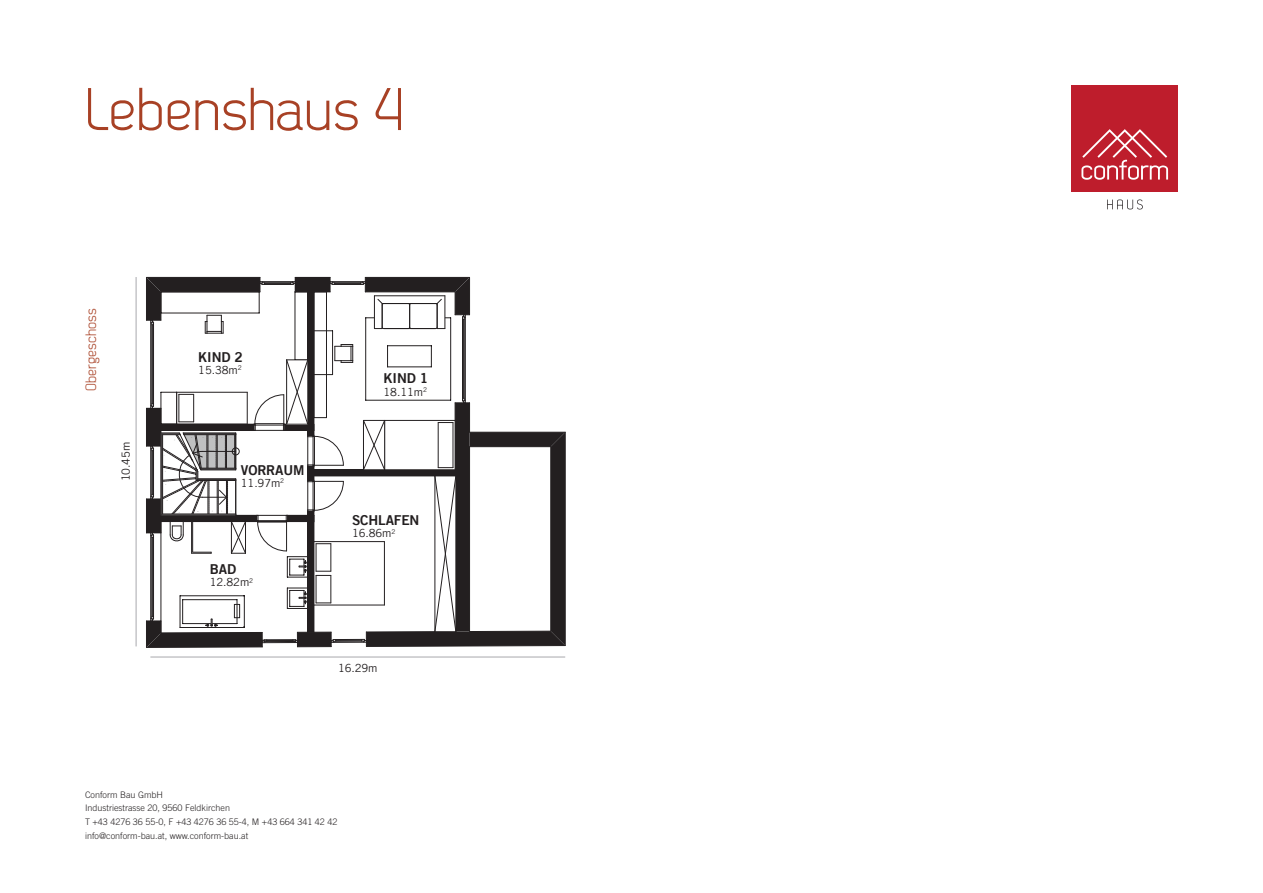
<style>
.page{position:relative;width:1263px;height:893px;background:#fff}
.page>*{position:absolute;margin:0;border:0;box-sizing:border-box;transform-origin:0 0}
.t1{font:60px "Dekar";color:#a84125}
.t2{font:15px "Dekar";color:#a84125}
.t3{font:13.65px "Trade Gothic LT Bold Two";letter-spacing:-.01em;color:#231f20}
.t4{font:11.25px "Trade Gothic LT";letter-spacing:-.01em;color:#231f20}
.t5{font:300 9px/13.8px "Trade Gothic LT Std";color:#231f20}
</style>
<div class="page">
<div style="left:1071px;top:85px;width:107px;height:106px;background:#be1d2c"></div>
<svg style="left:1081px;top:129px;width:87px;height:51px"></svg>
<svg style="left:1107px;top:199px;width:36px;height:11px"></svg>
<hr style="left:326px;top:292px;width:1px;height:126px;background:#231f20">
<hr style="left:332px;top:331px;width:1px;height:44px;background:#231f20">
<hr style="left:450px;top:318px;width:1px;height:82px;background:#231f20">
<hr style="left:365px;top:318px;width:1px;height:82px;background:#231f20">
<hr style="left:295px;top:292px;width:1px;height:68px;background:#231f20">
<hr style="left:150px;top:320px;width:1px;height:88px;background:#231f20">
<hr style="left:151px;top:322px;width:1px;height:84px;background:#231f20">
<hr style="left:153px;top:322px;width:1px;height:84px;background:#231f20">
<hr style="left:152px;top:325px;width:1px;height:79px;background:#231f20">
<hr style="left:469px;top:277px;width:1px;height:38px;background:#231f20">
<hr style="left:465px;top:315px;width:1px;height:88px;background:#231f20">
<hr style="left:464px;top:317px;width:1px;height:84px;background:#231f20">
<hr style="left:462px;top:317px;width:1px;height:84px;background:#231f20">
<hr style="left:463px;top:319px;width:1px;height:79px;background:#231f20">
<hr style="left:565px;top:432px;width:1px;height:213px;background:#231f20">
<div style="left:308px;top:292px;width:6px;height:138px;background:#231f20"></div>
<hr style="left:314px;top:292px;width:1px;height:138px;background:#231f20">
<hr style="left:307px;top:292px;width:1px;height:132px;background:#231f20">
<svg style="left:146px;top:277px;width:323px;height:57px"></svg>
<svg style="left:146px;top:344px;width:419px;height:304px"></svg>
<hr style="left:150px;top:657px;width:415px;height:1px;background:#a8a9ad">
<hr style="left:136px;top:277px;width:1px;height:369px;background:#a8a9ad">
<h1 class="t1" style="left:85px;top:80px;width:320px">Lebenshaus 4</h1>
<h2 class="t2" style="left:84px;top:391px;width:84px;rotate:-90deg">Obergeschoss</h2>
<p class="t4" style="left:119px;top:481px;width:41px;rotate:-90deg">10.45m</p>
<h3 class="t3" style="left:198px;top:348px;width:46px">KIND 2</h3>
<p class="t4" style="left:198px;top:363px;width:45px">15.38m<sup>2</sup></p>
<h3 class="t3" style="left:241px;top:461px;width:65px">VORRAUM</h3>
<p class="t4" style="left:241px;top:476px;width:45px">11.97m<sup>2</sup></p>
<h3 class="t3" style="left:210px;top:560px;width:28px">BAD</h3>
<p class="t4" style="left:210px;top:575px;width:45px">12.82m<sup>2</sup></p>
<h3 class="t3" style="left:384px;top:370px;width:46px">KIND 1</h3>
<p class="t4" style="left:384px;top:385px;width:45px">18.11m<sup>2</sup></p>
<h3 class="t3" style="left:352px;top:512px;width:69px">SCHLAFEN</h3>
<p class="t4" style="left:352px;top:527px;width:45px">16.86m<sup>2</sup></p>
<p class="t4" style="left:338px;top:661px;width:41px">16.29m</p>
<p class="t5" style="left:85px;top:787px;width:254px">Conform Bau GmbH<br>Industriestrasse 20, 9560 Feldkirchen<br>T +43 4276 36 55-0, F +43 4276 36 55-4, M +43 664 341 42 42 info@conform-bau.at, www.conform-bau.at</p>
</div>
